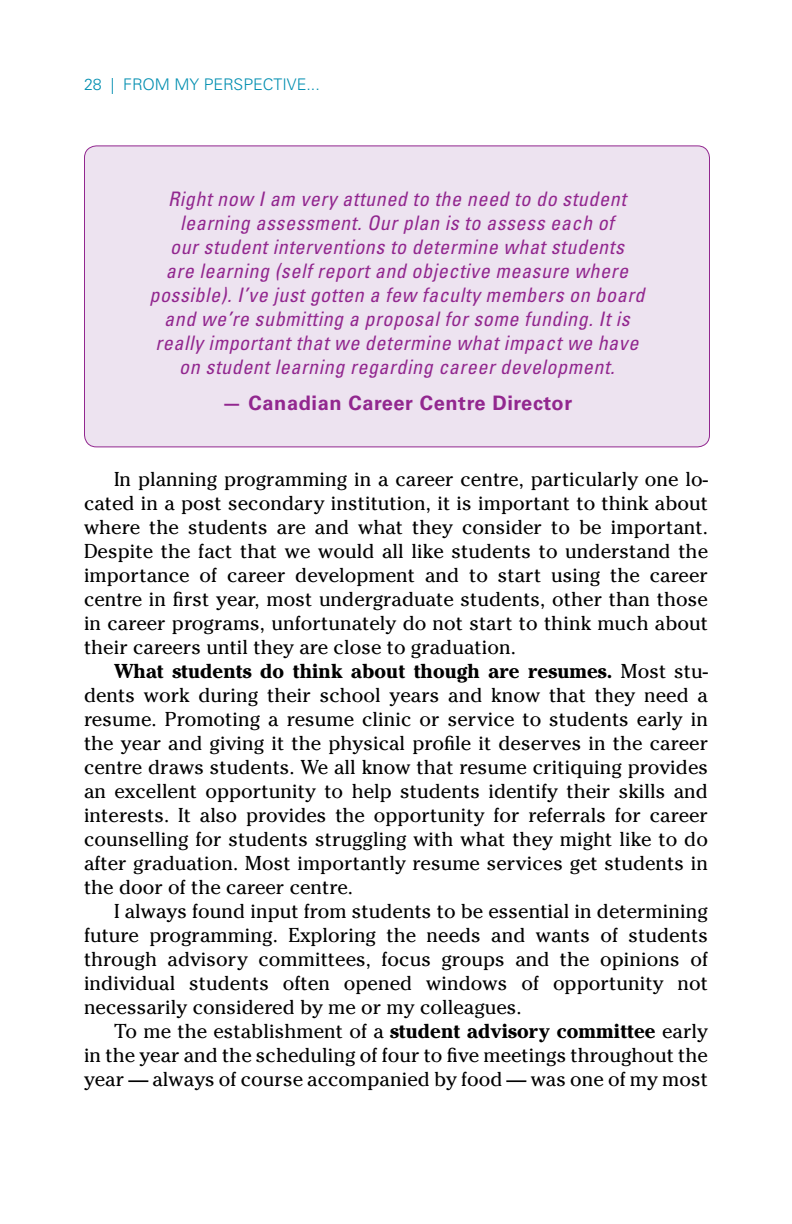
<style>
.page{position:relative;width:792px;height:1224px;background:#fff}
.page>*{position:absolute;margin:0;border:0;box-sizing:border-box;transform-origin:0 0}
.t1{font:20px/24px "Cheltenham Std";letter-spacing:.005em;color:#000;text-align:justify}
.t2{font:italic condensed 20px/24px "Univers LT Std";letter-spacing:.03em;color:#92278f;text-align:center}
.t3{font:700 20px "Univers LT Std";letter-spacing:.03em;color:#92278f}
.t4{font:300 16px "Univers LT Std";color:#008eb0}
.s1{font-weight:700}
</style>
<div class="page">
<div style="left:84px;top:146px;width:626px;height:301px;background:#ede3f0;border-radius:12px"></div>
<p class="t4" style="left:84px;top:74px;width:219px">28 | FROM MY PE RSPECTIVE...</p>
<p class="t2" style="left:149px;top:187px;width:497px">Right now I am very attuned to the need to do student learning assessment. Our plan is to assess each of<br>our student interventions to determine what students<br>are learning (self report and objective measure where possible). I’ve just gotten a few faculty members on board and we’re submitting a proposal for some funding. It is really important that we determine what impact we have on student learning regarding career development.</p>
<p class="t3" style="left:222px;top:392px;width:352px">— Canadian Career Centre Director</p>
<p class="t1" style="left:84px;top:467px;width:626px;text-indent:30px">In planning programming in a career centre, particularly one lo&shy;cated in a post secondary institution, it is important to think about where the students are and what they consider to be important.<br>Despite the fact that we would all like students to understand the importance of career development and to start using the career centre in first year, most undergraduate students, other than those in career programs, unfortunately do not start to think much about their careers until they are close to graduation.</p>
<p class="t1" style="left:84px;top:659px;width:626px;text-indent:30px"><span class="s1">What students do think about though are resumes.</span> Most stu&shy;dents work during their school years and know that they need a resume. Promoting a resume clinic or service to students early in the year and giving it the physical profile it deserves in the career centre draws students. We all know that resume critiquing provides an excellent opportunity to help students identify their skills and interests. It also provides the opportunity for referrals for career counselling for students struggling with what they might like to do after graduation. Most importantly resume services get students in the door of the career centre.</p>
<p class="t1" style="left:84px;top:899px;width:626px;text-indent:30px">I always found input from students to be essential in determining future programming. Exploring the needs and wants of students through advisory committees, focus groups and the opinions of individual students often opened windows of opportunity not necessarily considered by me or my colleagues.</p>
<p class="t1" style="left:84px;top:1019px;width:626px;text-indent:30px">To me the establishment of a <span class="s1">student advisory committee</span> early in the year and the scheduling of four to five meetings throughout the year — always of course accompanied by food — was one of my most</p>
</div>
